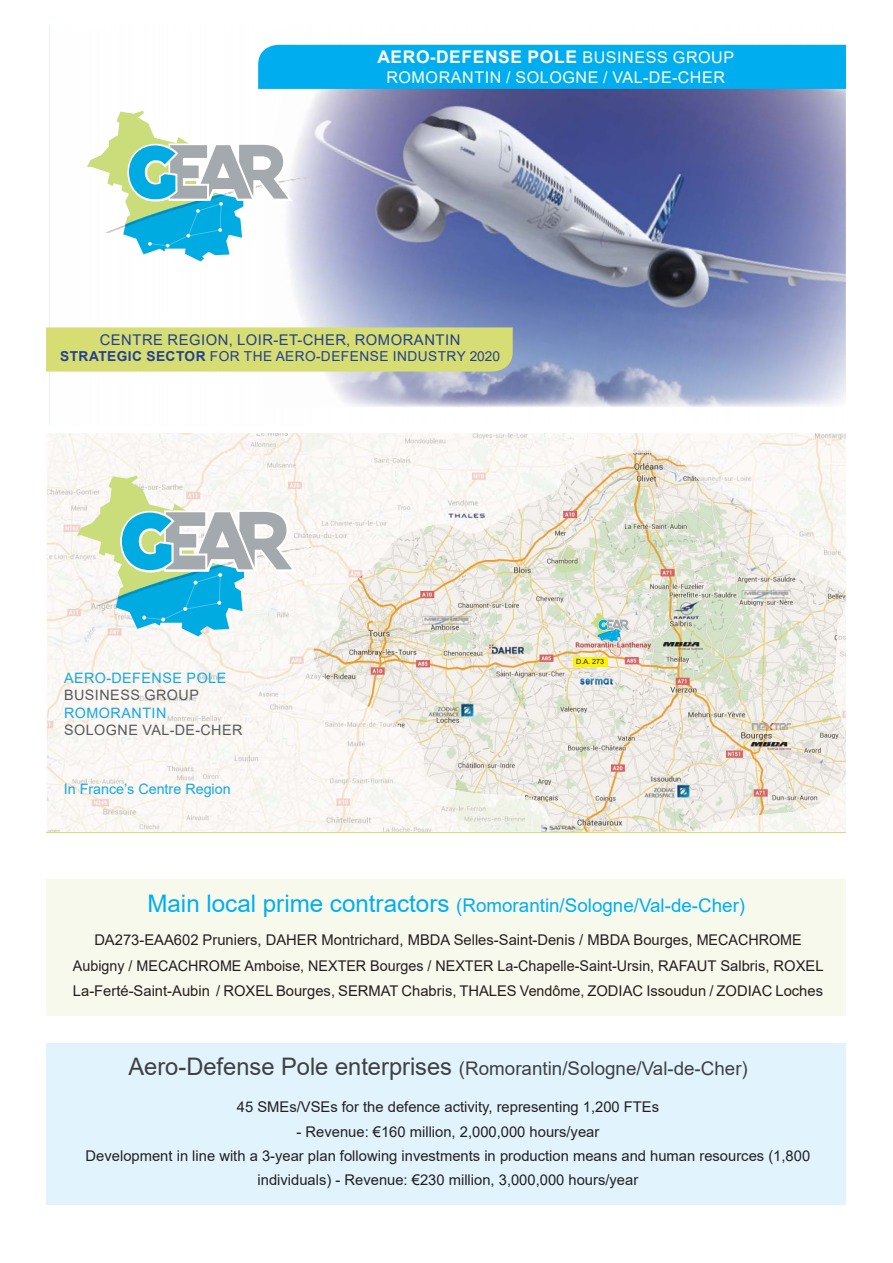
<style>
.page{position:relative;width:893px;height:1263px;background:#fff}
.page>*{position:absolute;margin:0;border:0;box-sizing:border-box;transform-origin:0 0}
.t1{font:18.75px "Arial";color:#404041}
.t2{font:18.75px "Arial";color:#00aeef}
.t3{font:700 17.4px "Arial";letter-spacing:.035em;color:#fff}
.t4{font:16.05px "Arial";letter-spacing:.035em;color:#fff}
.t5{font:14.7px/25.5px "Arial";color:#231f20;text-align:center}
.t6{font:14.7px "Arial";letter-spacing:.035em;color:#25408e}
.t7{font:14.4px "Arial";letter-spacing:.035em;color:#58595b}
.t8{font:14.4px "Arial";letter-spacing:.035em;color:#15a9e0}
.t9{font:14.4px "Arial";color:#15a9e0}
.t10{font:13.65px "Arial";letter-spacing:.035em;color:#25408e}
.t11{font:7.2px "Arial";color:#231f20}
.s1{font-weight:400;font-size:16.05px}
.s2{font-weight:700}
.s3{font-size:24.15px}
</style>
<div class="page">
<img style="left:460px;top:89px;width:224px;height:194px">
<img style="left:684px;top:89px;width:162px;height:318px">
<img style="left:289px;top:89px;width:171px;height:317px">
<img style="left:792px;top:200px;width:54px;height:207px">
<img style="left:369px;top:283px;width:328px;height:124px">
<img style="left:363px;top:382px;width:105px;height:25px">
<svg style="left:87px;top:111px;width:252px;height:150px"></svg>
<div style="left:258px;top:45px;width:588px;height:44px;background:#00aeef"></div>
<div style="left:47px;top:327px;width:466px;height:45px;background:#d6dd73"></div>
<img style="left:47px;top:433px;width:799px;height:399px">
<img style="left:831px;top:604px;width:15px;height:127px">
<svg style="left:590px;top:613px;width:50px;height:29px"></svg>
<img style="left:428px;top:703px;width:46px;height:14px">
<img style="left:644px;top:784px;width:45px;height:14px">
<img style="left:663px;top:642px;width:40px;height:7px">
<img style="left:750px;top:742px;width:40px;height:8px">
<img style="left:673px;top:602px;width:25px;height:18px">
<img style="left:742px;top:587px;width:48px;height:12px">
<img style="left:422px;top:614px;width:49px;height:11px">
<div style="left:573px;top:657px;width:35px;height:10px;background:#fff200"></div>
<img style="left:482px;top:640px;width:49px;height:17px">
<img style="left:446px;top:511px;width:40px;height:10px">
<img style="left:753px;top:724px;width:37px;height:6px">
<img style="left:579px;top:677px;width:35px;height:9px">
<svg style="left:77px;top:475px;width:269px;height:161px"></svg>
<img style="left:569px;top:824px;width:6px;height:8px">
<img style="left:540px;top:824px;width:29px;height:8px">
<hr style="left:47px;top:832px;width:799px;height:1px;background:#d6dd73">
<div style="left:47px;top:880px;width:799px;height:136px;background:#f8f9ed"></div>
<div style="left:47px;top:1044px;width:799px;height:161px;background:#e1f4fd"></div>
<p class="t3" style="left:377px;top:47px;width:358px">AERO-DEFENSE POLE <span class="s1">BUSINESS GROUP</span></p>
<p class="t4" style="left:386px;top:68px;width:340px">ROMORANTIN / SOLOGNE / VAL-DE-CHER</p>
<p class="t6" style="left:100px;top:332px;width:362px">CENTRE REGION, LOIR-ET-CHER, ROMORANTIN</p>
<p class="t10" style="left:60px;top:349px;width:441px"><span class="s2">STRATEGIC SECTOR</span> FOR THE AERO-DEFENSE INDUSTRY 2020</p>
<p class="t8" style="left:64px;top:670px;width:164px">AERO-DEFENSE POLE</p>
<p class="t7" style="left:64px;top:687px;width:137px">BUSINESS GROUP</p>
<p class="t8" style="left:64px;top:704px;width:104px">ROMORANTIN</p>
<p class="t7" style="left:64px;top:722px;width:180px">SOLOGNE VAL-DE-CHER</p>
<p class="t9" style="left:64px;top:781px;width:168px">In France’s Centre Region</p>
<p class="t11" style="left:576px;top:658px;width:29px">D.A. 273</p>
<p class="t2" style="left:147px;top:895px;width:599px"><span class="s3">Main local prime contractors</span> (Romorantin/Sologne/Val-de-Cher)</p>
<p class="t5" style="left:73px;top:927px;width:752px">DA273-EAA602 Pruniers, DAHER Montrichard, MBDA Selles-Saint-Denis / MBDA Bourges, MECACHROME<br>Aubigny / MECACHROME Amboise, NEXTER Bourges / NEXTER La-Chapelle-Saint-Ursin, RAFAUT Salbris, ROXEL<br>La-Ferté-Saint-Aubin / ROXEL Bourges, SERMAT Chabris, THALES Vendôme, ZODIAC Issoudun / ZODIAC Loches</p>
<p class="t1" style="left:128px;top:1058px;width:621px"><span class="s3">Aero-Defense Pole enterprises</span> (Romorantin/Sologne/Val-de-Cher)</p>
<p class="t5" style="left:237px;top:1095px;width:424px">45 SMEs/VSEs for the defence activity, representing 1,200 FTEs</p>
<p class="t5" style="left:86px;top:1119px;width:726px;line-height:24.2px">- Revenue: €160 million, 2,000,000 hours/year<br>Development in line with a 3-year plan following investments in production means and human resources (1,800 individuals) - Revenue: €230 million, 3,000,000 hours/year</p>
</div>
